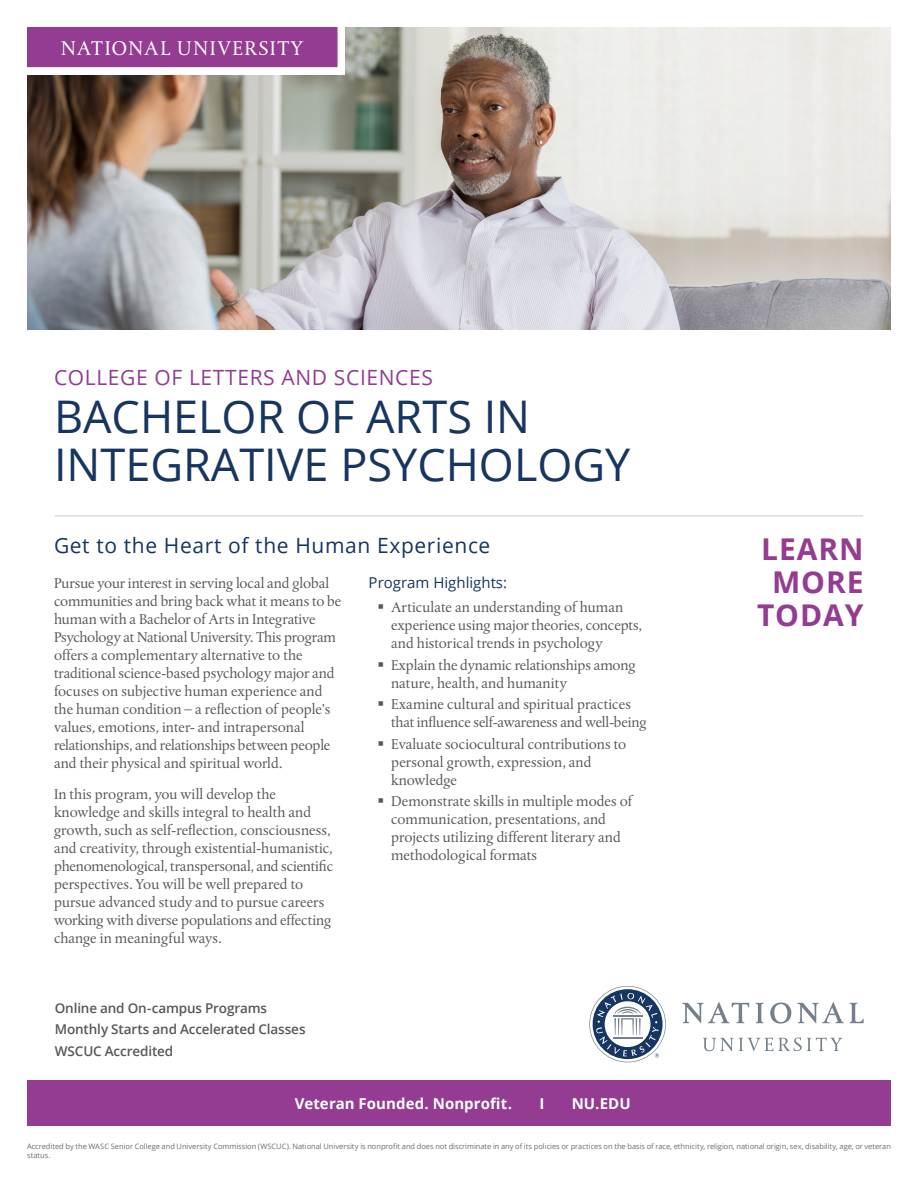
<style>
.page{position:relative;width:918px;height:1188px;background:#fff}
.page>*{position:absolute;margin:0;border:0;box-sizing:border-box;transform-origin:0 0}
.t1{font:45px/48px "Open Sans";color:#163560}
.CTA_HEADER{font:700 30px/33px "Open Sans";letter-spacing:.03em;color:#943b92;text-align:center}
.t2{font:21px "Open Sans";letter-spacing:.03em;color:#163560}
.t3{font:21px "Open Sans";letter-spacing:.03em;color:#943b92}
.t4{font:21px "Albertina MT Std";letter-spacing:.065em;color:#fff}
.t5{font:15px/18px "Albertina MT Std";letter-spacing:-.005em;color:#57585a}
.FRONT_VETERAN_FOUNDE{font:700 15px "Open Sans";letter-spacing:.005em;color:#fff}
.t6{font:15px "Open Sans";color:#163560}
.t7{font:600 13.5px "Open Sans";letter-spacing:-.01em;color:#57585a}
.t8{font:7.5px/9px "Open Sans";letter-spacing:-.005em;color:#6c6d70}
</style>
<div class="page">
<img style="left:27px;top:27px;width:864px;height:302px">
<hr style="left:55px;top:516px;width:808px;height:1px;background:#c9cacc">
<svg style="left:683px;top:1002px;width:66px;height:22px"></svg>
<svg style="left:756px;top:1003px;width:7px;height:20px"></svg>
<svg style="left:770px;top:1003px;width:21px;height:21px"></svg>
<svg style="left:798px;top:1002px;width:46px;height:22px"></svg>
<svg style="left:850px;top:1003px;width:14px;height:20px"></svg>
<svg style="left:703px;top:1038px;width:139px;height:14px"></svg>
<svg style="left:589px;top:986px;width:77px;height:76px"></svg>
<svg style="left:27px;top:27px;width:322px;height:52px;background:#944590"></svg>
<div style="left:0;top:67px;width:341px;height:8px;background:#fff"></div>
<div style="left:27px;top:1080px;width:864px;height:46px;background:#943b92"></div>
<p class="t4" style="left:61px;top:36px;width:244px">NATIONAL UNIVERSITY</p>
<p class="t3" style="left:54px;top:363px;width:381px">COLLEGE OF LETTERS AND SCIENCES</p>
<p class="t1" style="left:54px;top:391px;width:578px">BACHELOR OF ARTS IN<br>INTEGRATIVE PSYCHOLOGY</p>
<p class="t2" style="left:54px;top:531px;width:438px">Get to the Heart of the Human Experience</p>
<p class="CTA_HEADER" style="left:757px;top:532px;width:108px">LEARN<br>MORE<br>TODAY</p>
<p class="t6" style="left:369px;top:572px;width:140px">Program Highlights:</p>
<p class="t5" style="left:391px;top:599px;width:252px">Articulate an understanding of human experience using major theories, concepts, and historical trends in psychology</p>
<p class="t5" style="left:391px;top:656px;width:246px">Explain the dynamic relationships among nature, health, and humanity</p>
<p class="t5" style="left:391px;top:696px;width:257px">Examine cultural and spiritual practices that influence self-awareness and well-being</p>
<p class="t5" style="left:391px;top:735px;width:237px">Evaluate sociocultural contributions to personal growth, expression, and knowledge</p>
<p class="t5" style="left:391px;top:793px;width:243px">Demonstrate skills in multiple modes of communication, presentations, and projects utilizing different literary and methodological formats</p>
<p class="t5" style="left:54px;top:574px;width:289px">Pursue your interest in serving local and global communities and bring back what it means to be human with a Bachelor of Arts in Integrative Psychology at National University. This program offers a complementary alternative to the traditional science-based psychology major and focuses on subjective human experience and the human condition – a reflection of people’s values, emotions, inter- and intrapersonal relationships, and relationships between people and their physical and spiritual world.</p>
<p class="t5" style="left:54px;top:785px;width:281px">In this program, you will develop the knowledge and skills integral to health and growth, such as self-reflection, consciousness, and creativity, through existential-humanistic, phenomenological, transpersonal, and scientific perspectives. You will be well prepared to pursue advanced study and to pursue careers working with diverse populations and effecting change in meaningful ways.</p>
<p class="t7" style="left:55px;top:998px;width:214px">Online and On-campus Programs</p>
<p class="t7" style="left:55px;top:1020px;width:252px">Monthly Starts and Accelerated Classes</p>
<p class="t7" style="left:55px;top:1042px;width:120px">WSCUC Accredited</p>
<p class="FRONT_VETERAN_FOUNDE" style="left:295px;top:1093px;width:219px">Veteran Founded. Nonprofit.</p>
<p class="FRONT_VETERAN_FOUNDE" style="left:539px;top:1093px;width:6px">I</p>
<p class="FRONT_VETERAN_FOUNDE" style="left:572px;top:1093px;width:61px">NU.EDU</p>
<p class="t8" style="left:27px;top:1141px;width:866px">Accredited by the WASC Senior College and University Commission (WSCUC). National University is nonprofit and does not discriminate in any of its policies or practices on the basis of race, ethnicity, religion, national origin, sex, disability, age, or veteran status.</p>
</div>
